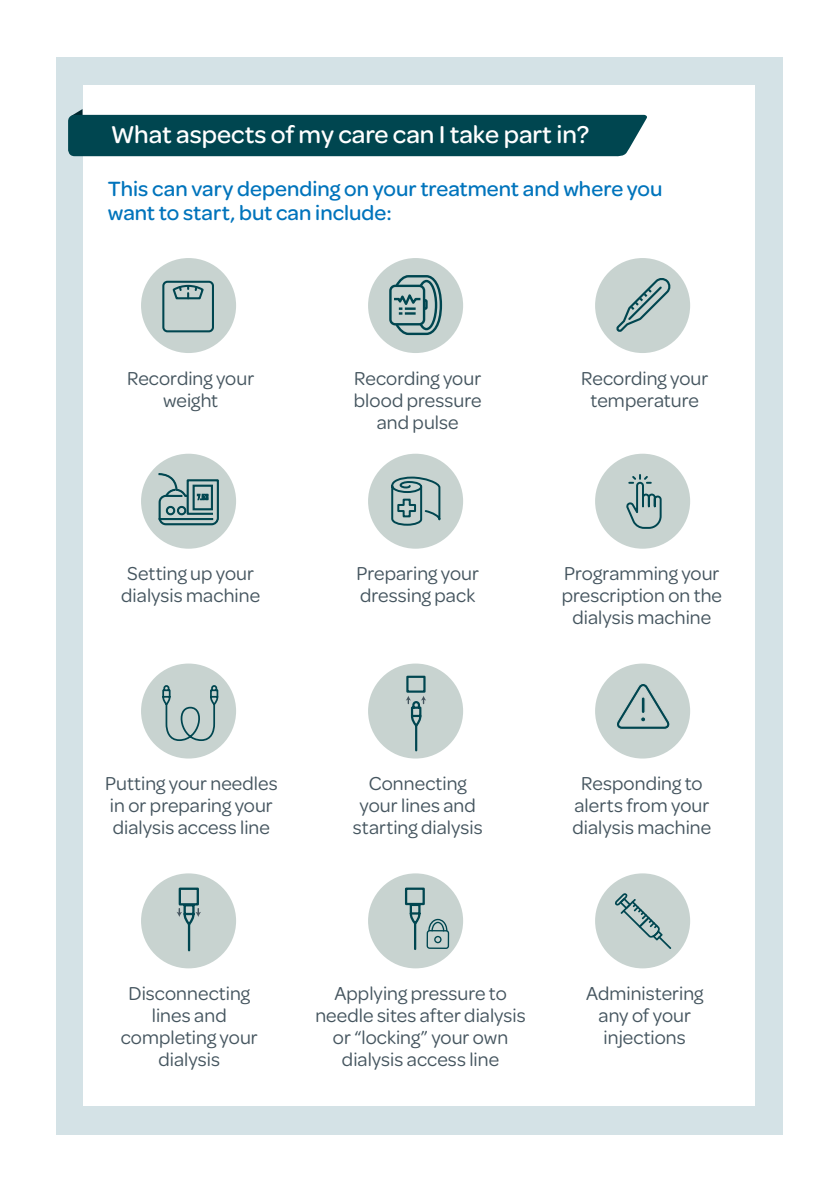
<style>
.page{position:relative;width:840px;height:1191px;background:#fff}
.page>*{position:absolute;margin:0;border:0;box-sizing:border-box;transform-origin:0 0}
.t1{font:500 26px "Omnes";color:#fff}
.t2{font:500 22px/24px "Omnes";color:#0174bc}
.t3{font:20px/22px "Omnes";letter-spacing:.005em;color:#45555f;text-align:center}
</style>
<div class="page">
<div style="left:57px;top:57px;width:725px;height:1077px;background:#d4e2e6"></div>
<div style="left:83px;top:85px;width:671px;height:1021px;background:#fff"></div>
<svg style="left:68px;top:109px;width:579px;height:47px;background:#235f68"></svg>
<div style="left:141px;top:258px;width:95px;height:95px;background:#c8d3d0;border-radius:50%"></div>
<div style="left:162px;top:281px;width:52px;height:51px;border:2px solid #004650;border-radius:4px"></div>
<svg style="left:172px;top:284px;width:32px;height:16px"></svg>
<div style="left:141px;top:454px;width:95px;height:95px;background:#c8d3d0;border-radius:50%"></div>
<div style="left:141px;top:663px;width:95px;height:95px;background:#c8d3d0;border-radius:50%"></div>
<div style="left:141px;top:873px;width:95px;height:95px;background:#c8d3d0;border-radius:50%"></div>
<svg style="left:158px;top:473px;width:61px;height:52px"></svg>
<svg style="left:162px;top:685px;width:57px;height:56px"></svg>
<svg style="left:177px;top:887px;width:24px;height:65px"></svg>
<div style="left:594px;top:258px;width:95px;height:95px;background:#c8d3d0;border-radius:50%"></div>
<div style="left:594px;top:454px;width:95px;height:95px;background:#c8d3d0;border-radius:50%"></div>
<div style="left:594px;top:663px;width:95px;height:95px;background:#c8d3d0;border-radius:50%"></div>
<div style="left:594px;top:873px;width:95px;height:95px;background:#c8d3d0;border-radius:50%"></div>
<svg style="left:616px;top:278px;width:55px;height:54px"></svg>
<svg style="left:626px;top:474px;width:36px;height:55px"></svg>
<svg style="left:615px;top:893px;width:56px;height:56px"></svg>
<svg style="left:617px;top:684px;width:53px;height:45px"></svg>
<div style="left:639px;top:716px;width:7px;height:6px;border:1px solid #c8d3d0;border-radius:50%"></div>
<div style="left:368px;top:258px;width:95px;height:95px;background:#c8d3d0;border-radius:50%"></div>
<div style="left:368px;top:454px;width:95px;height:95px;background:#c8d3d0;border-radius:50%"></div>
<div style="left:368px;top:663px;width:95px;height:95px;background:#c8d3d0;border-radius:50%"></div>
<div style="left:368px;top:873px;width:95px;height:95px;background:#c8d3d0;border-radius:50%"></div>
<div style="left:389px;top:285px;width:36px;height:40px;border:2px solid #004650;border-radius:5px"></div>
<svg style="left:391px;top:275px;width:52px;height:61px"></svg>
<svg style="left:391px;top:476px;width:50px;height:50px"></svg>
<svg style="left:406px;top:675px;width:20px;height:77px"></svg>
<svg style="left:405px;top:886px;width:44px;height:64px"></svg>
<p class="t1" style="left:111px;top:117px;width:480px">What aspects of my care can I take part in?</p>
<p class="t2" style="left:108px;top:175px;width:556px">This can vary depending on your treatment and where you want to start, but can include:</p>
<p class="t3" style="left:127px;top:366px;width:128px">Recording your weight</p>
<p class="t3" style="left:121px;top:561px;width:140px">Setting up your dialysis machine</p>
<p class="t3" style="left:353px;top:366px;width:129px">Recording your blood pressure and pulse</p>
<p class="t3" style="left:356px;top:561px;width:124px;text-align:left">Preparing your dressing pack</p>
<p class="t3" style="left:581px;top:366px;width:128px">Recording your temperature</p>
<p class="t3" style="left:561px;top:561px;width:162px">Programming your prescription on the dialysis machine</p>
<p class="t3" style="left:105px;top:771px;width:174px;text-align:left">Putting your needles in or preparing your dialysis access line</p>
<p class="t3" style="left:352px;top:771px;width:131px">Connecting your lines and starting dialysis</p>
<p class="t3" style="left:572px;top:771px;width:140px">Responding to alerts from your dialysis machine</p>
<p class="t3" style="left:121px;top:981px;width:138px">Disconnecting lines and completing your dialysis</p>
<p class="t3" style="left:315px;top:981px;width:212px">Applying pressure to needle sites after dialysis or “locking” your own dialysis access line</p>
<p class="t3" style="left:585px;top:981px;width:119px">Administering any of your injections</p>
</div>
